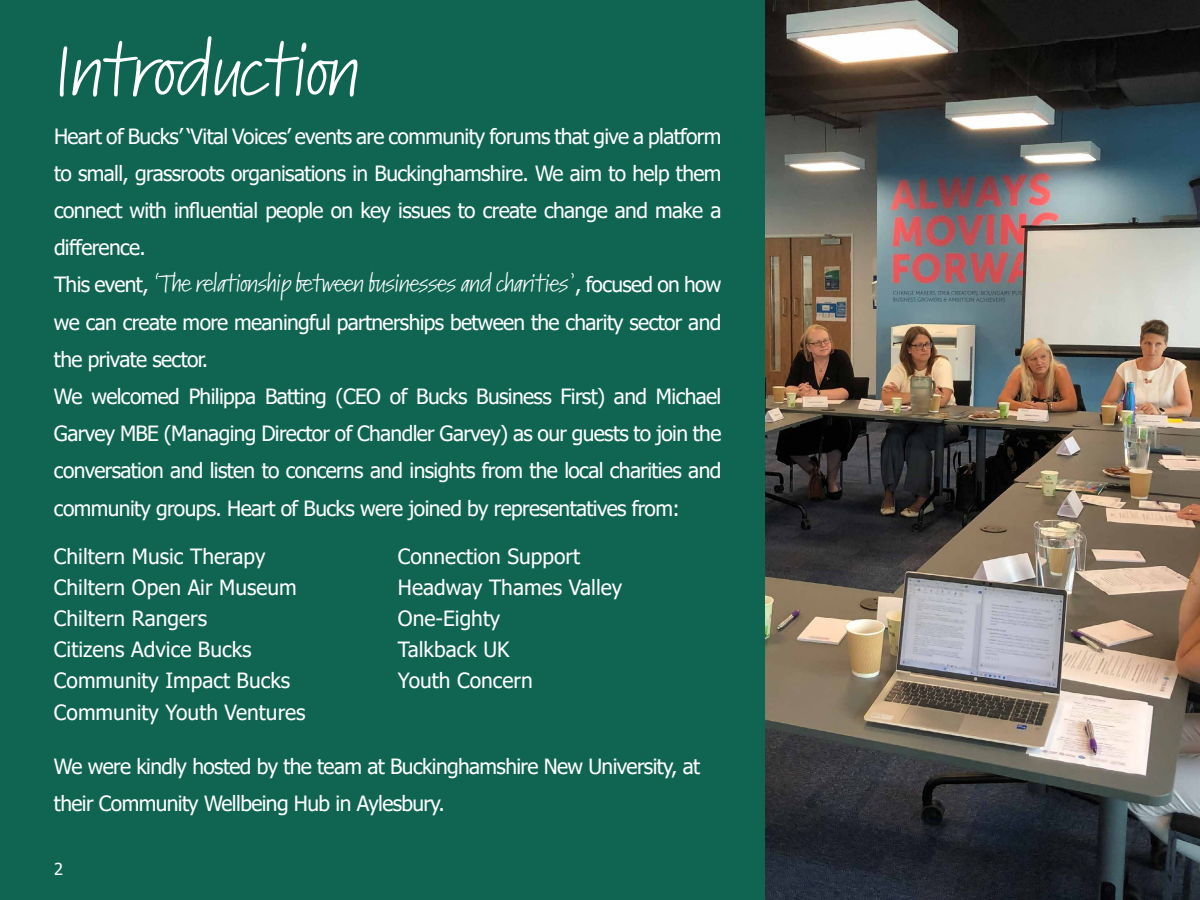
<style>
.page{position:relative;width:1200px;height:900px;background:#fff}
.page>*{position:absolute;margin:0;border:0;box-sizing:border-box;transform-origin:0 0}
.t1{font:semi-expanded 67.5px "Kremlin Pro";letter-spacing:-.03em;color:#fff}
.t2{font:semi-expanded 22.5px "Kremlin Pro";letter-spacing:-.03em;color:#fff}
.t3{font:21px/37.2px "Tahoma";letter-spacing:-.03em;color:#fff}
.t4{font:21px/31.2px "Tahoma";color:#fff}
.t5{font:16.5px "Tahoma";color:#fff}
.s1{font-family:"Tahoma";font-stretch:normal;font-size:21px}
</style>
<div class="page">
<div style="left:0;top:0;width:778px;height:900px;background:#106552"></div>
<img style="left:765px;top:0;width:435px;height:900px">
<h1 class="t1" style="left:54px;top:23px;width:307px">Introduction</h1>
<p class="t3" style="left:54px;top:119px;width:669px;text-align:justify">Heart of Bucks’ ‘Vital Voices’ events are community forums that give a platform to small, grassroots organisations in Buckinghamshire. We aim to help them connect with influential people on key issues to create change and make a difference.</p>
<p class="t2" style="left:54px;top:268px;width:669px"><span class="s1">This event,</span> ‘The relationship between businesses and charities’<span class="s1">, focused on how</span></p>
<p class="t3" style="left:54px;top:304px;width:669px">we can create more meaningful partnerships between the charity sector and the private sector.<br>We welcomed Philippa Batting (CEO of Bucks Business First) and Michael Garvey MBE (Managing Director of Chandler Garvey) as our guests to join the conversation and listen to concerns and insights from the local charities and community groups. Heart of Bucks were joined by representatives from:</p>
<p class="t4" style="left:54px;top:541px;width:253px">Chiltern Music Therapy<br>Chiltern Open Air Museum<br>Chiltern Rangers<br>Citizens Advice Bucks<br>Community Impact Bucks<br>Community Youth Ventures</p>
<p class="t4" style="left:398px;top:541px;width:226px">Connection Support<br>Headway Thames Valley<br>One-Eighty<br>Talkback UK<br>Youth Concern</p>
<p class="t3" style="left:54px;top:748px;width:648px">We were kindly hosted by the team at Buckinghamshire New University, at their Community Wellbeing Hub in Aylesbury.</p>
<p class="t5" style="left:54px;top:858px;width:11px">2</p>
</div>
